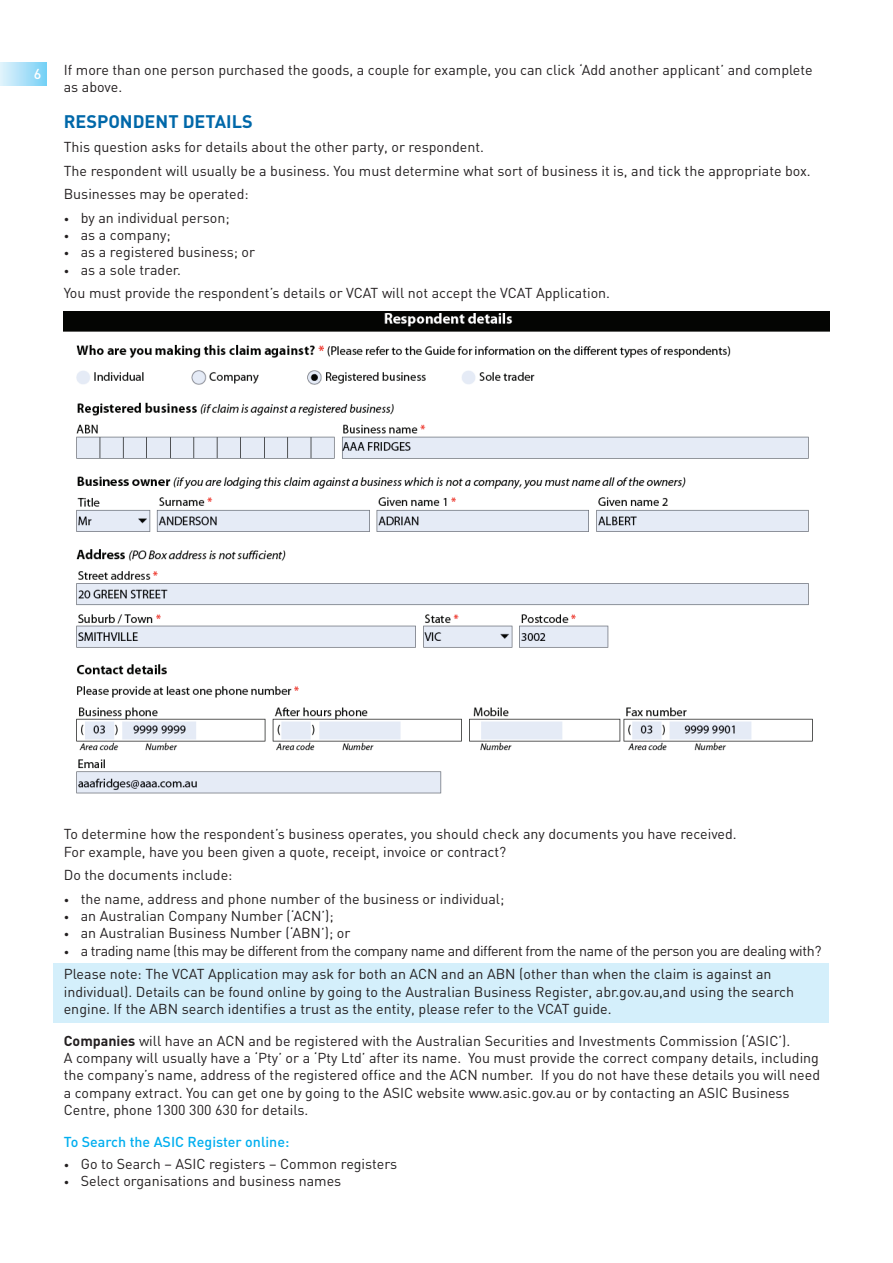
<style>
.page{position:relative;width:893px;height:1263px;background:#fff}
.page>*{position:absolute;margin:0;border:0;box-sizing:border-box;transform-origin:0 0}
.t1{font:700 18px "DIN";color:#0068a9}
.t2{font:14.25px/17.2px "DIN";color:#231f20}
.t3{font:14.25px/23.7px "DIN";letter-spacing:-.03em;color:#231f20}
.t4{font:500 14.25px "DIN";color:#00aeef}
.t5{font:500 14.25px "DIN";color:#fff}
.s1{font-size:10.5px}
.s2{font-weight:700}
</style>
<div class="page">
<div style="left:0;top:62px;width:47px;height:23px;background:linear-gradient(to right,#e3f3fc,#75d0f6)"></div>
<div style="left:54px;top:963px;width:775px;height:60px;background:#d4effb"></div>
<img style="left:64px;top:311px;width:765px;height:483px">
<p class="t5" style="left:34px;top:64px;width:9px">6</p>
<p class="t2" style="left:64px;top:61px;width:750px">If more than one person purchased the goods, a couple for example, you can click ‘Add another applicant’ and complete as above.</p>
<p class="t1" style="left:64px;top:110px;width:24px">RESPONDENT</p>
<p class="t1" style="left:183px;top:110px;width:11px">DETAILS</p>
<p class="t2" style="left:64px;top:135px;width:748px;line-height:23.7px">This question asks for details about the other party, or respondent.<br>The respondent will usually be a business. You must determine what sort of business it is, and tick the appropriate box.<br>Businesses may be operated:</p>
<p class="t2" style="left:64px;top:209px;width:167px"><span class="s1">•</span> by an individual person;</p>
<p class="t2" style="left:64px;top:226px;width:108px"><span class="s1">•</span> as a company;</p>
<p class="t2" style="left:64px;top:243px;width:193px"><span class="s1">•</span> as a registered business; or</p>
<p class="t2" style="left:64px;top:257px;width:548px;line-height:23.7px"><span class="s1">•</span> as a sole trader.<br>You must provide the respondent’s details or VCAT will not accept the VCAT Application.</p>
<p class="t2" style="left:64px;top:825px;width:674px">To determine how the respondent’s business operates, you should check any documents you have received.<br>For example, have you been given a quote, receipt, invoice or contract?</p>
<p class="t2" style="left:64px;top:866px;width:170px">Do the documents include:</p>
<p class="t2" style="left:64px;top:890px;width:442px"><span class="s1">•</span> the name, address and phone number of the business or individual;</p>
<p class="t2" style="left:64px;top:907px;width:271px"><span class="s1">•</span> an Australian Company Number (‘ACN’);</p>
<p class="t2" style="left:64px;top:924px;width:288px"><span class="s1">•</span> an Australian Business Number (‘ABN’); or</p>
<p class="t3" style="left:64px;top:938px;width:759px"><span class="s1">•</span> a trading name (this may be different from the company name and different from the name of the person you are dealing with?<br>Please note: The VCAT Application may ask for both an ACN and an ABN (other than when the claim is against an</p>
<p class="t2" style="left:64px;top:982px;width:732px">individual). Details can be found online by going to the Australian Business Register, abr.gov.au,and using the search engine. If the ABN search identifies a trust as the entity, please refer to the VCAT guide.</p>
<p class="t2" style="left:64px;top:1032px;width:758px"><span class="s2">COMPANIES</span> will have an ACN and be registered with the Australian Securities and Investments Commission (‘ASIC’).<br>A company will usually have a ‘Pty’ or a ‘Pty Ltd’ after its name. You must provide the correct company details, including the company’s name, address of the registered office and the ACN number. If you do not have these details you will need a company extract. You can get one by going to the ASIC website www.asic.gov.au or by contacting an ASIC Business Centre, phone 1300 300 630 for details.</p>
<p class="t4" style="left:64px;top:1133px;width:227px">To Search the ASI C Register online:</p>
<p class="t2" style="left:64px;top:1154px;width:335px"><span class="s1">•</span> Go to Search – ASIC registers – Common registers</p>
<p class="t2" style="left:64px;top:1172px;width:279px"><span class="s1">•</span> Select organisations and business names</p>
</div>
